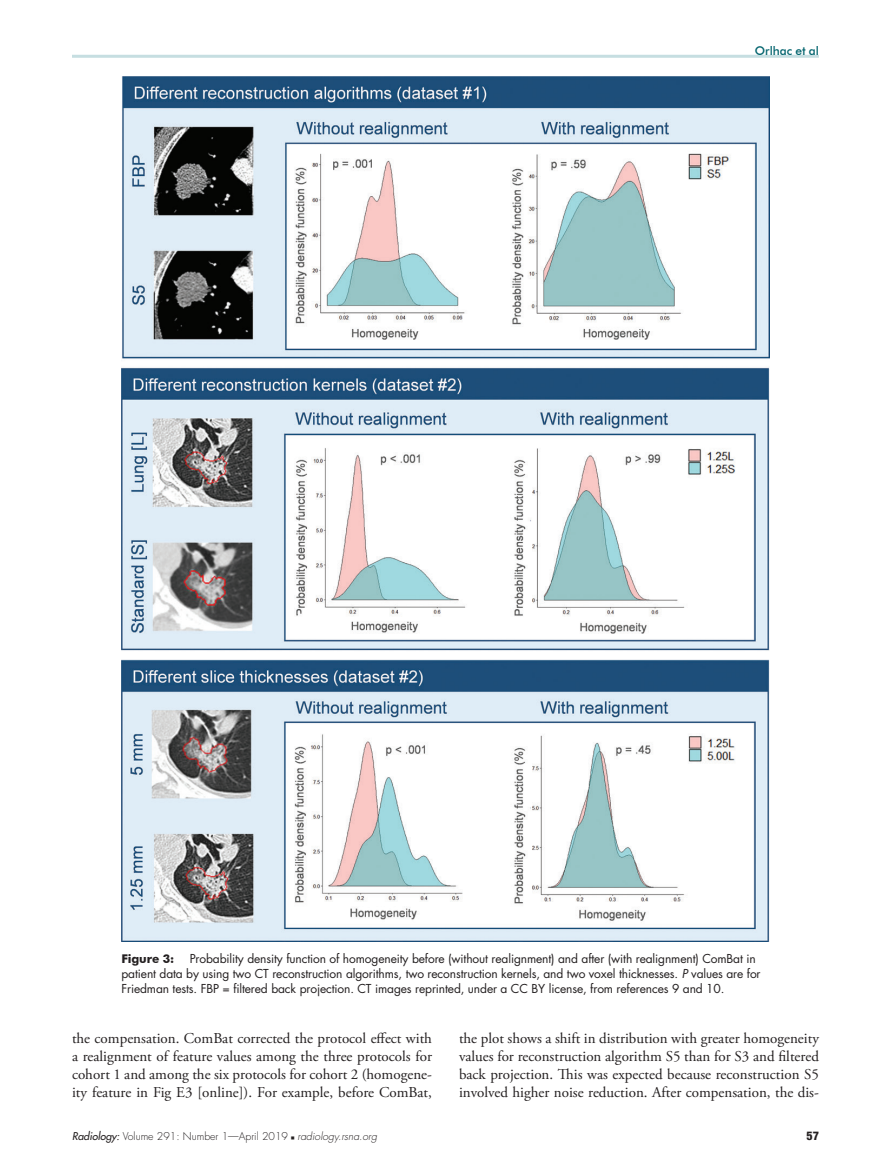
<style>
.page{position:relative;width:891px;height:1175px;background:#fff}
.page>*{position:absolute;margin:0;border:0;box-sizing:border-box;transform-origin:0 0}
.t1{font:15px/18px "Adobe Garamond Pro";color:#231f20;text-align:justify}
.t2{font:12px/15px "Futura";letter-spacing:-.01em;color:#231f20}
.t3{font:500 12px "Futura BT";color:#00636d}
.t4{font:700 12px "Futura BT";letter-spacing:-.01em;color:#231f20}
.t5{font:800 condensed 12px "Helvetica Neue";color:#231f20}
.t6{font:300 10.5px "Futura";color:#231f20}
.s1{font-style:italic}
.s2{font-weight:400;font-style:italic}
.s3{font-family:"Universal Newswith Comm Pi";font-weight:400;font-size:6px}
</style>
<div class="page">
<hr style="left:72px;top:55px;width:747px;height:3px;background:#c6dee1">
<img style="left:122px;top:77px;width:647px;height:864px">
<p class="t3" style="left:755px;top:43px;width:66px">Orlhac et al</p>
<p class="t2" style="left:122px;top:950px;width:641px;text-indent:68px">Probability density function of homogeneity before (without realignment) and after (with realignment) ComBat in patient data by using two CT reconstruction algorithms, two reconstruction kernels, and two voxel thicknesses. <span class="s1">P</span> values are for<br>Friedman tests. FBP = filtered back projection. CT images reprinted, under a CC BY license, from references 9 and 10.</p>
<p class="t4" style="left:122px;top:951px;width:54px">Figure 3:</p>
<p class="t1" style="left:72px;top:1029px;width:362px">the compensation. ComBat corrected the protocol effect with a realignment of feature values among the three protocols for cohort 1 and among the six protocols for cohort 2 (homogene&shy;ity feature in Fig E3 [online]). For example, before ComBat,</p>
<p class="t1" style="left:459px;top:1029px;width:362px">the plot shows a shift in distribution with greater homogeneity values for reconstruction algorithm S5 than for S3 and filtered back projection. This was expected because reconstruction S5 involved higher noise reduction. After compensation, the dis-</p>
<p class="t6" style="left:72px;top:1129px;width:307px"><span class="s2">Radiology:</span> Volume 291: Number 1—April 2019 <span class="s3">n</span> <span class="s1">radiology.rsna.org</span></p>
<p class="t5" style="left:807px;top:1128px;width:14px">57</p>
</div>
